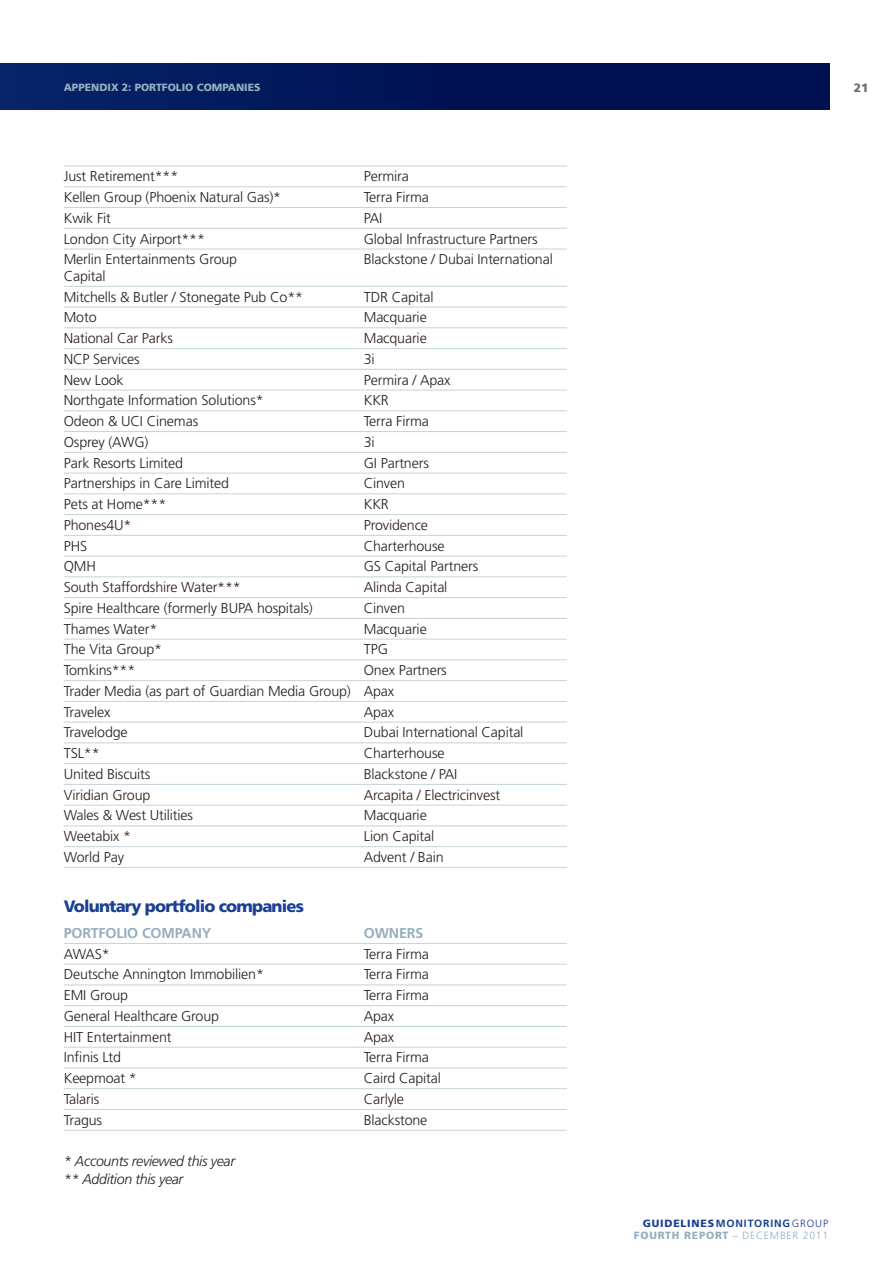
<style>
.page{position:relative;width:893px;height:1263px;background:#fff}
.page>*{position:absolute;margin:0;border:0;box-sizing:border-box;transform-origin:0 0}
.t1{font:900 16.5px "Frutiger";letter-spacing:-.05em;color:#1b3f94}
.t2{font:300 14.25px/20.7px "Frutiger";letter-spacing:-.01em;color:#231f20}
.t3{font:italic 300 14.25px/18px "Frutiger";letter-spacing:-.025em;color:#231f20}
.t4{font:700 14.25px "Frutiger";letter-spacing:-.01em;color:#94afbd}
.t5{font:900 12px "Frutiger";color:#6c6d70}
.t6{font:900 10.5px/12px "Frutiger";letter-spacing:.075em;color:#1b3f94}
.t7{font:900 10.5px "Frutiger";color:#94afbd}
.t8{font:300 10.5px "Frutiger";letter-spacing:.07em;color:#94afbd}
.s1{font-weight:700}
.s2{font-weight:300}
.s3{color:#94afbd}
.s4{font-weight:900}
</style>
<div class="page">
<hr style="left:64px;top:166px;width:503px;height:1px;background:#c4d3dd">
<hr style="left:64px;top:186px;width:503px;height:1px;background:#c4d3dd">
<hr style="left:64px;top:207px;width:503px;height:1px;background:#c4d3dd">
<hr style="left:64px;top:228px;width:503px;height:1px;background:#c4d3dd">
<hr style="left:64px;top:249px;width:503px;height:1px;background:#c4d3dd">
<hr style="left:64px;top:286px;width:503px;height:1px;background:#c4d3dd">
<hr style="left:64px;top:307px;width:503px;height:1px;background:#c4d3dd">
<hr style="left:64px;top:327px;width:503px;height:1px;background:#c4d3dd">
<hr style="left:64px;top:348px;width:503px;height:1px;background:#c4d3dd">
<hr style="left:64px;top:369px;width:503px;height:1px;background:#c4d3dd">
<hr style="left:64px;top:390px;width:503px;height:1px;background:#c4d3dd">
<hr style="left:64px;top:410px;width:503px;height:1px;background:#c4d3dd">
<hr style="left:64px;top:431px;width:503px;height:1px;background:#c4d3dd">
<hr style="left:64px;top:452px;width:503px;height:1px;background:#c4d3dd">
<hr style="left:64px;top:473px;width:503px;height:1px;background:#c4d3dd">
<hr style="left:64px;top:493px;width:503px;height:1px;background:#c4d3dd">
<hr style="left:64px;top:514px;width:503px;height:1px;background:#c4d3dd">
<hr style="left:64px;top:535px;width:503px;height:1px;background:#c4d3dd">
<hr style="left:64px;top:556px;width:503px;height:1px;background:#c4d3dd">
<hr style="left:64px;top:576px;width:503px;height:1px;background:#c4d3dd">
<hr style="left:64px;top:597px;width:503px;height:1px;background:#c4d3dd">
<hr style="left:64px;top:618px;width:503px;height:1px;background:#c4d3dd">
<hr style="left:64px;top:639px;width:503px;height:1px;background:#c4d3dd">
<hr style="left:64px;top:659px;width:503px;height:1px;background:#c4d3dd">
<hr style="left:64px;top:680px;width:503px;height:1px;background:#c4d3dd">
<hr style="left:64px;top:701px;width:503px;height:1px;background:#c4d3dd">
<hr style="left:64px;top:722px;width:503px;height:1px;background:#c4d3dd">
<hr style="left:64px;top:742px;width:503px;height:1px;background:#c4d3dd">
<hr style="left:64px;top:763px;width:503px;height:1px;background:#c4d3dd">
<hr style="left:64px;top:784px;width:503px;height:1px;background:#c4d3dd">
<hr style="left:64px;top:805px;width:503px;height:1px;background:#c4d3dd">
<hr style="left:64px;top:825px;width:503px;height:1px;background:#c4d3dd">
<hr style="left:64px;top:846px;width:503px;height:1px;background:#c4d3dd">
<hr style="left:64px;top:867px;width:503px;height:1px;background:#c4d3dd">
<hr style="left:64px;top:943px;width:503px;height:1px;background:#c4d3dd">
<hr style="left:64px;top:964px;width:503px;height:1px;background:#c4d3dd">
<hr style="left:64px;top:984px;width:503px;height:1px;background:#c4d3dd">
<hr style="left:64px;top:1005px;width:503px;height:1px;background:#c4d3dd">
<hr style="left:64px;top:1026px;width:503px;height:1px;background:#c4d3dd">
<hr style="left:64px;top:1047px;width:503px;height:1px;background:#c4d3dd">
<hr style="left:64px;top:1067px;width:503px;height:1px;background:#c4d3dd">
<hr style="left:64px;top:1088px;width:503px;height:1px;background:#c4d3dd">
<hr style="left:64px;top:1109px;width:503px;height:1px;background:#c4d3dd">
<hr style="left:64px;top:1130px;width:503px;height:1px;background:#c4d3dd">
<div style="left:0;top:64px;width:829px;height:45px;background:linear-gradient(to right,#052166,#000b4a)"></div>
<p class="t7" style="left:64px;top:81px;width:198px">APPENDIX 2: PORTFOLIO COMPANIES</p>
<p class="t5" style="left:854px;top:80px;width:16px">21</p>
<p class="t2" style="left:64px;top:166px;width:116px">Just Retirement***</p>
<p class="t2" style="left:364px;top:166px;width:47px">Permira</p>
<p class="t2" style="left:64px;top:187px;width:219px">Kellen Group (Phoenix Natural Gas)*</p>
<p class="t2" style="left:364px;top:187px;width:67px">Terra Firma</p>
<p class="t2" style="left:64px;top:207px;width:49px">Kwik Fit</p>
<p class="t2" style="left:364px;top:207px;width:20px">PAI</p>
<p class="t2" style="left:64px;top:228px;width:143px">London City Airport***</p>
<p class="t2" style="left:364px;top:228px;width:175px">Global Infrastructure Partners</p>
<p class="t2" style="left:64px;top:249px;width:175px">Merlin Entertainments Group</p>
<p class="t2" style="left:364px;top:249px;width:191px">B lackstone / Dubai International</p>
<p class="t2" style="left:64px;top:265px;width:241px">Capital<br>Mitchells &amp; Butler / Stonegate Pub Co**</p>
<p class="t2" style="left:364px;top:286px;width:71px">TDR Capital</p>
<p class="t2" style="left:64px;top:307px;width:34px">Moto</p>
<p class="t2" style="left:364px;top:307px;width:64px">Macquarie</p>
<p class="t2" style="left:64px;top:328px;width:111px">National Car Parks</p>
<p class="t2" style="left:364px;top:328px;width:64px">Macquarie</p>
<p class="t2" style="left:64px;top:348px;width:78px">NC P Services</p>
<p class="t2" style="left:364px;top:348px;width:12px">3i</p>
<p class="t2" style="left:64px;top:369px;width:61px">New Look</p>
<p class="t2" style="left:364px;top:369px;width:88px">Permira / Apax</p>
<p class="t2" style="left:64px;top:390px;width:201px">Northgate Information Solutions*</p>
<p class="t2" style="left:364px;top:390px;width:22px">KKR</p>
<p class="t2" style="left:64px;top:411px;width:136px">Odeon &amp; UC I Cinemas</p>
<p class="t2" style="left:364px;top:411px;width:67px">Terra Firma</p>
<p class="t2" style="left:64px;top:431px;width:86px">Osprey (AWG)</p>
<p class="t2" style="left:364px;top:431px;width:12px">3i</p>
<p class="t2" style="left:64px;top:452px;width:121px">Park Resorts Limited</p>
<p class="t2" style="left:364px;top:452px;width:67px">GI Partners</p>
<p class="t2" style="left:64px;top:473px;width:167px">Partnerships in Care Limited</p>
<p class="t2" style="left:364px;top:473px;width:43px">C inven</p>
<p class="t2" style="left:64px;top:494px;width:104px">Pets at Home***</p>
<p class="t2" style="left:364px;top:494px;width:25px">KKR</p>
<p class="t2" style="left:64px;top:514px;width:69px">Phones4U *</p>
<p class="t2" style="left:364px;top:514px;width:66px">Providence</p>
<p class="t2" style="left:64px;top:535px;width:25px">PHS</p>
<p class="t2" style="left:364px;top:535px;width:82px">C harterhouse</p>
<p class="t2" style="left:64px;top:556px;width:34px">QMH</p>
<p class="t2" style="left:364px;top:556px;width:116px">GS Capital Partners</p>
<p class="t2" style="left:64px;top:577px;width:178px">South Staffordshire Water***</p>
<p class="t2" style="left:364px;top:577px;width:85px">Alinda Capital</p>
<p class="t2" style="left:64px;top:597px;width:282px">Spire Healthcare (formerly BU PA hospitals) C</p>
<p class="t2" style="left:373px;top:597px;width:33px">inven</p>
<p class="t2" style="left:64px;top:618px;width:95px">Thames Water*</p>
<p class="t2" style="left:364px;top:618px;width:64px">Macquarie</p>
<p class="t2" style="left:64px;top:639px;width:100px">The Vita Group*</p>
<p class="t2" style="left:364px;top:639px;width:26px">TPG</p>
<p class="t2" style="left:64px;top:660px;width:73px">Tomkins***</p>
<p class="t2" style="left:64px;top:660px;width:384px;text-indent:300px">Onex Partners<br>Trader Media (as part of Guardian Media Group) Apax<br>Travelex</p>
<p class="t2" style="left:364px;top:701px;width:32px">Apax</p>
<p class="t2" style="left:64px;top:722px;width:65px">Travelodge</p>
<p class="t2" style="left:364px;top:722px;width:161px">Dubai International Capital</p>
<p class="t2" style="left:64px;top:743px;width:173px">TSL** C</p>
<p class="t2" style="left:373px;top:743px;width:73px">harterhouse</p>
<p class="t2" style="left:64px;top:763px;width:88px">U nited Biscuits</p>
<p class="t2" style="left:364px;top:763px;width:95px">B lackstone / PAI</p>
<p class="t2" style="left:64px;top:784px;width:88px">Viridian Group</p>
<p class="t2" style="left:364px;top:784px;width:138px">Arcapita / Electricinvest</p>
<p class="t2" style="left:64px;top:805px;width:131px">Wales &amp; West Utilities</p>
<p class="t2" style="left:364px;top:805px;width:64px">Macquarie</p>
<p class="t2" style="left:64px;top:826px;width:69px">Weetabix *</p>
<p class="t2" style="left:364px;top:826px;width:72px">Lion Capital</p>
<p class="t2" style="left:64px;top:846px;width:62px">World Pay</p>
<p class="t2" style="left:364px;top:846px;width:81px">Advent / Bain</p>
<p class="t1" style="left:64px;top:896px;width:242px">VOLUNTARY PORTFOLIO COMPANIES</p>
<p class="t4" style="left:64px;top:924px;width:149px">PORTFOLIO COMPANY</p>
<p class="t4" style="left:364px;top:924px;width:61px">OWNERS</p>
<p class="t2" style="left:64px;top:943px;width:47px">AWAS*</p>
<p class="t2" style="left:364px;top:943px;width:67px">Terra Firma</p>
<p class="t2" style="left:64px;top:964px;width:202px">Deutsche Annington Immobilien*</p>
<p class="t2" style="left:364px;top:964px;width:67px">Terra Firma</p>
<p class="t2" style="left:64px;top:985px;width:66px">EMI Group</p>
<p class="t2" style="left:364px;top:985px;width:67px">Terra Firma</p>
<p class="t2" style="left:64px;top:1006px;width:157px">General Healthcare Group</p>
<p class="t2" style="left:364px;top:1006px;width:32px">Apax</p>
<p class="t2" style="left:64px;top:1026px;width:109px">HIT Entertainment</p>
<p class="t2" style="left:364px;top:1026px;width:32px">Apax</p>
<p class="t2" style="left:64px;top:1047px;width:59px">Infinis Ltd</p>
<p class="t2" style="left:364px;top:1047px;width:67px">Terra Firma</p>
<p class="t2" style="left:64px;top:1068px;width:75px">Keepmoat *</p>
<p class="t2" style="left:364px;top:1068px;width:79px">Caird Capital</p>
<p class="t2" style="left:64px;top:1088px;width:37px">Talaris</p>
<p class="t2" style="left:364px;top:1088px;width:42px">Carlyle</p>
<p class="t2" style="left:64px;top:1109px;width:40px">Tragus</p>
<p class="t2" style="left:364px;top:1109px;width:65px">B lackstone</p>
<p class="t3" style="left:64px;top:1152px;width:173px">* Accounts reviewed this year ** Addition this year</p>
<p class="t6" style="left:634px;top:1217px;width:195px;text-indent:9px">GUIDELINES<span class="s1">MONITORING</span><span class="s2">Group<br></span><span class="s3">FOURTH</span></p>
<p class="t8" style="left:684px;top:1229px;width:146px"><span class="s4">REPORT</span> – December 2011</p>
</div>
